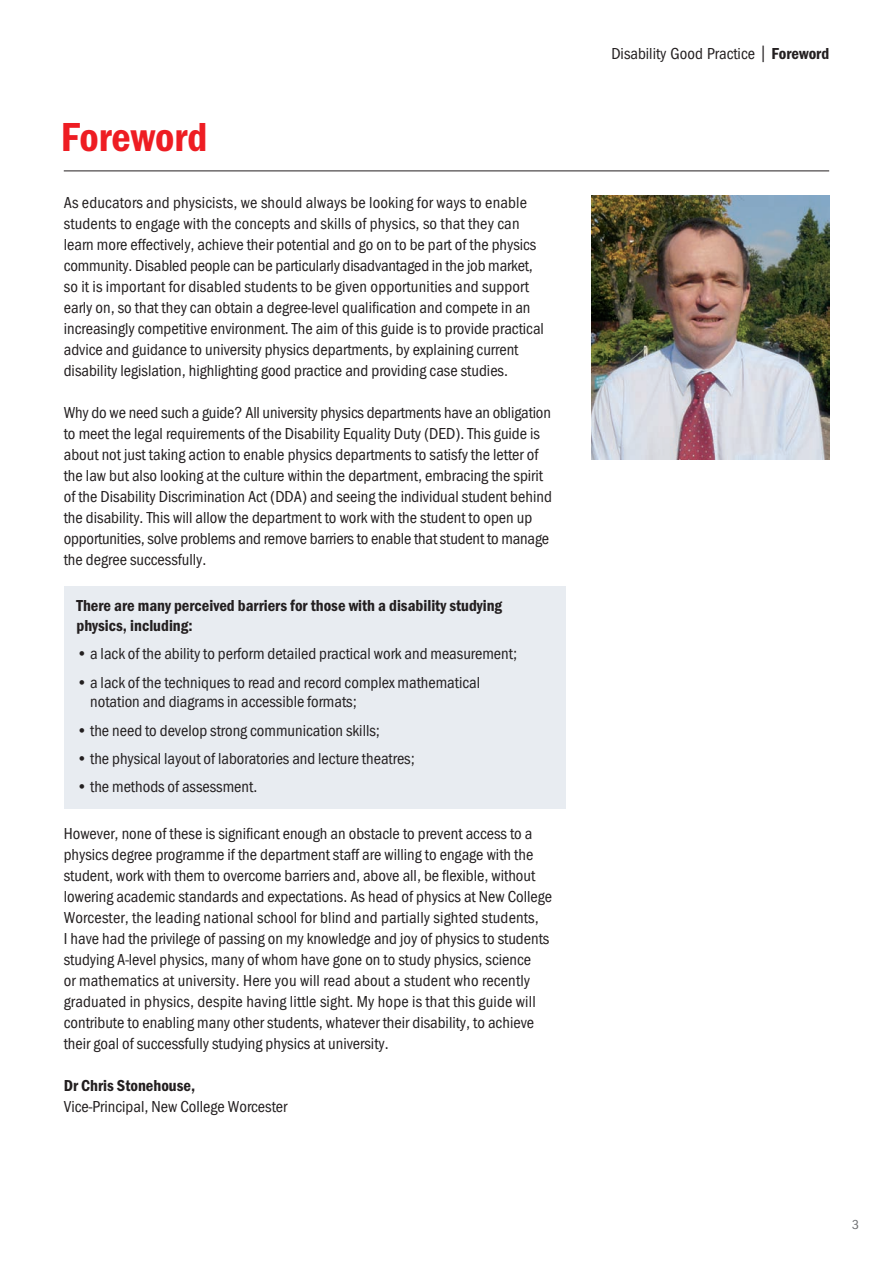
<style>
.page{position:relative;width:893px;height:1263px;background:#fff}
.page>*{position:absolute;margin:0;border:0;box-sizing:border-box;transform-origin:0 0}
.t1{font:600 42px "Franklin Got Cd Io P";color:#ee1d23}
.t2{font:16.5px/21px "Franklin Got Cd Io P";color:#231f20}
.t3{font:600 16.5px/19.5px "Franklin Got Cd Io P";color:#231f20}
.t4{font:13.5px "Franklin Got Cd Io P";color:#6c6d70}
.s1{font-weight:600}
</style>
<div class="page">
<img style="left:591px;top:196px;width:238px;height:263px">
<div style="left:64px;top:586px;width:502px;height:223px;background:#e8ecf1"></div>
<hr style="left:64px;top:171px;width:765px;height:1px;background:#231f20">
<h1 class="t1" style="left:61px;top:113px;width:148px">Foreword</h1>
<p class="t2" style="left:64px;top:192px;width:482px">As educators and physicists, we should always be looking for ways to enable students to engage with the concepts and skills of physics, so that they can learn more effectively, achieve their potential and go on to be part of the physics community. Disabled people can be particularly disadvantaged in the job market, so it is important for disabled students to be given opportunities and support early on, so that they can obtain a degree-level qualification and compete in an increasingly competitive environment. The aim of this guide is to provide practical advice and guidance to university physics departments, by explaining current disability legislation, highlighting good practice and providing case studies.</p>
<p class="t2" style="left:64px;top:402px;width:490px">Why do we need such a guide? All university physics departments have an obligation to meet the legal requirements of the Disability Equality Duty (DED). This guide is about not just taking action to enable physics departments to satisfy the letter of the law but also looking at the culture within the department, embracing the spirit of the Disability Discrimination Act (DDA) and seeing the individual student behind the disability. This will allow the department to work with the student to open up opportunities, solve problems and remove barriers to enable that student to manage the degree successfully.</p>
<p class="t3" style="left:77px;top:596px;width:427px">There are many perceived barriers for those with a disability studying physics, including:</p>
<p class="t2" style="left:77px;top:643px;width:442px">• a lack of the ability to perform detailed practical work and measurement;</p>
<p class="t2" style="left:90px;top:672px;width:391px;line-height:19.8px;text-indent:-14px">• a lack of the techniques to read and record complex mathematical notation and diagrams in accessible formats;</p>
<p class="t2" style="left:77px;top:720px;width:305px">• the need to develop strong communication skills;</p>
<p class="t2" style="left:77px;top:748px;width:340px">• the physical layout of laboratories and lecture theatres;</p>
<p class="t2" style="left:77px;top:776px;width:182px">• the methods of assessment.</p>
<p class="t2" style="left:64px;top:823px;width:490px">However, none of these is significant enough an obstacle to prevent access to a physics degree programme if the department staff are willing to engage with the student, work with them to overcome barriers and, above all, be flexible, without lowering academic standards and expectations. As head of physics at New College Worcester, the leading national school for blind and partially sighted students,<br>I have had the privilege of passing on my knowledge and joy of physics to students studying A-level physics, many of whom have gone on to study physics, science<br>or mathematics at university. Here you will read about a student who recently graduated in physics, despite having little sight. My hope is that this guide will contribute to enabling many other students, whatever their disability, to achieve their goal of successfully studying physics at university.</p>
<p class="t3" style="left:64px;top:1076px;width:133px">Dr Chris Stonehouse,</p>
<p class="t2" style="left:64px;top:1096px;width:225px">Vice-Principal, New College Worcester</p>
<p class="t2" style="left:611px;top:43px;width:219px">Disability Good Practice | <span class="s1">Foreword</span></p>
<p class="t4" style="left:852px;top:1217px;width:8px">3</p>
</div>
